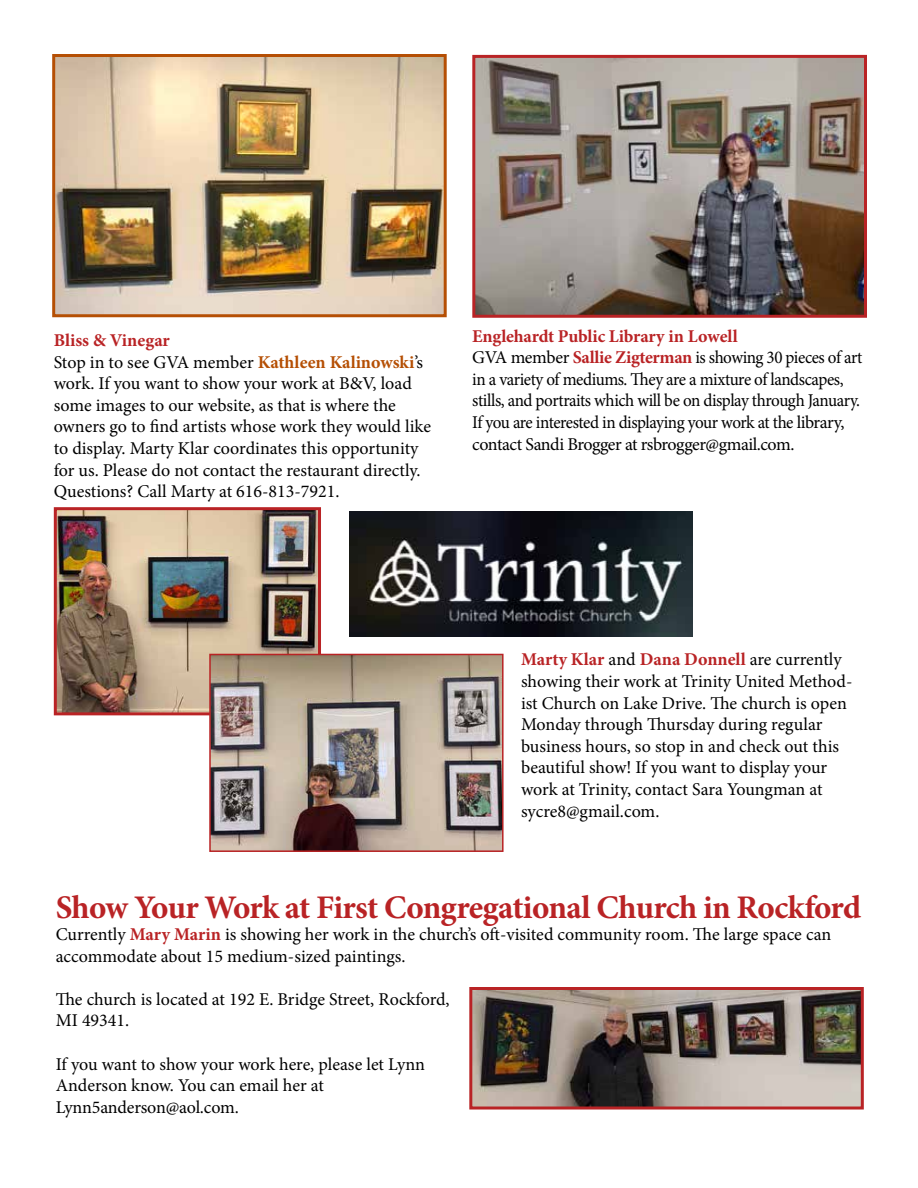
<style>
.page{position:relative;width:918px;height:1188px;background:#fff}
.page>*{position:absolute;margin:0;border:0;box-sizing:border-box;transform-origin:0 0}
.t1{font:700 33px "Minion Pro";letter-spacing:-.025em;color:#b92325}
.t2{font:18px/21.6px "Minion Pro";letter-spacing:-.005em;color:#000}
.t3{font:18px/21.6px "Minion Pro";letter-spacing:-.025em;color:#000}
.s1{font-weight:700;color:#b92325}
.s2{font-weight:700;color:#b54f04}
</style>
<div class="page">
<img style="left:349px;top:512px;width:344px;height:125px">
<img style="left:473px;top:991px;width:387px;height:115px">
<div style="left:469px;top:987px;width:395px;height:123px;border:3px solid #b92325"></div>
<img style="left:56px;top:58px;width:387px;height:255px">
<div style="left:52px;top:54px;width:395px;height:263px;border:3px solid #b54f04"></div>
<img style="left:476px;top:59px;width:387px;height:255px">
<div style="left:472px;top:55px;width:395px;height:263px;border:3px solid #b92325"></div>
<img style="left:58px;top:511px;width:259px;height:200px">
<div style="left:54px;top:507px;width:267px;height:208px;border:3px solid #b92325"></div>
<img style="left:212px;top:657px;width:289px;height:192px">
<div style="left:209px;top:654px;width:295px;height:198px;border:2px solid #b92325"></div>
<p class="t2" style="left:54px;top:330px;width:379px"><span class="s1">Bliss &amp; Vinegar<br></span>Stop in to see GVA member <span class="s2">Kathleen Kalinowski</span>’s work. If you want to show your work at B&amp;V, load some images to our website, as that is where the owners go to find artists whose work they would like to display. Marty Klar coordinates this opportunity for us. Please do not contact the restaurant directly.<br>Questions? Call Marty at 616-813-7921.</p>
<p class="t3" style="left:472px;top:325px;width:392px"><span class="s1">Englehardt Public Library in Lowell<br></span>GVA member <span class="s1">Sallie Zigterman</span> is showing 30 pieces of art in a variety of mediums. They are a mixture of landscapes, stills, and portraits which will be on display through January.<br>If you are interested in displaying your work at the library, contact Sandi Brogger at rsbrogger@gmail.com.</p>
<p class="t2" style="left:521px;top:649px;width:333px"><span class="s1">Marty Klar</span> and <span class="s1">Dana Donnell</span> are currently showing their work at Trinity United Method&shy;ist Church on Lake Drive. The church is open Monday through Thursday during regular business hours, so stop in and check out this beautiful show! If you want to display your work at Trinity, contact Sara Youngman at sycre8@gmail.com.</p>
<h1 class="t1" style="left:56px;top:885px;width:807px">Show Your Work at First Congregational Church in Rockford</h1>
<p class="t2" style="left:56px;top:924px;width:777px">Currently <span class="s1">Mary Marin</span> is showing her work in the church’s oft-visited community room. The large space can accommodate about 15 medium-sized paintings.</p>
<p class="t2" style="left:56px;top:988px;width:395px">The church is located at 192 E. Bridge Street, Rockford,<br>MI 49341.</p>
<p class="t2" style="left:56px;top:1053px;width:371px">If you want to show your work here, please let Lynn<br>Anderson know. You can email her at<br>Lynn5anderson@aol.com.</p>
</div>
